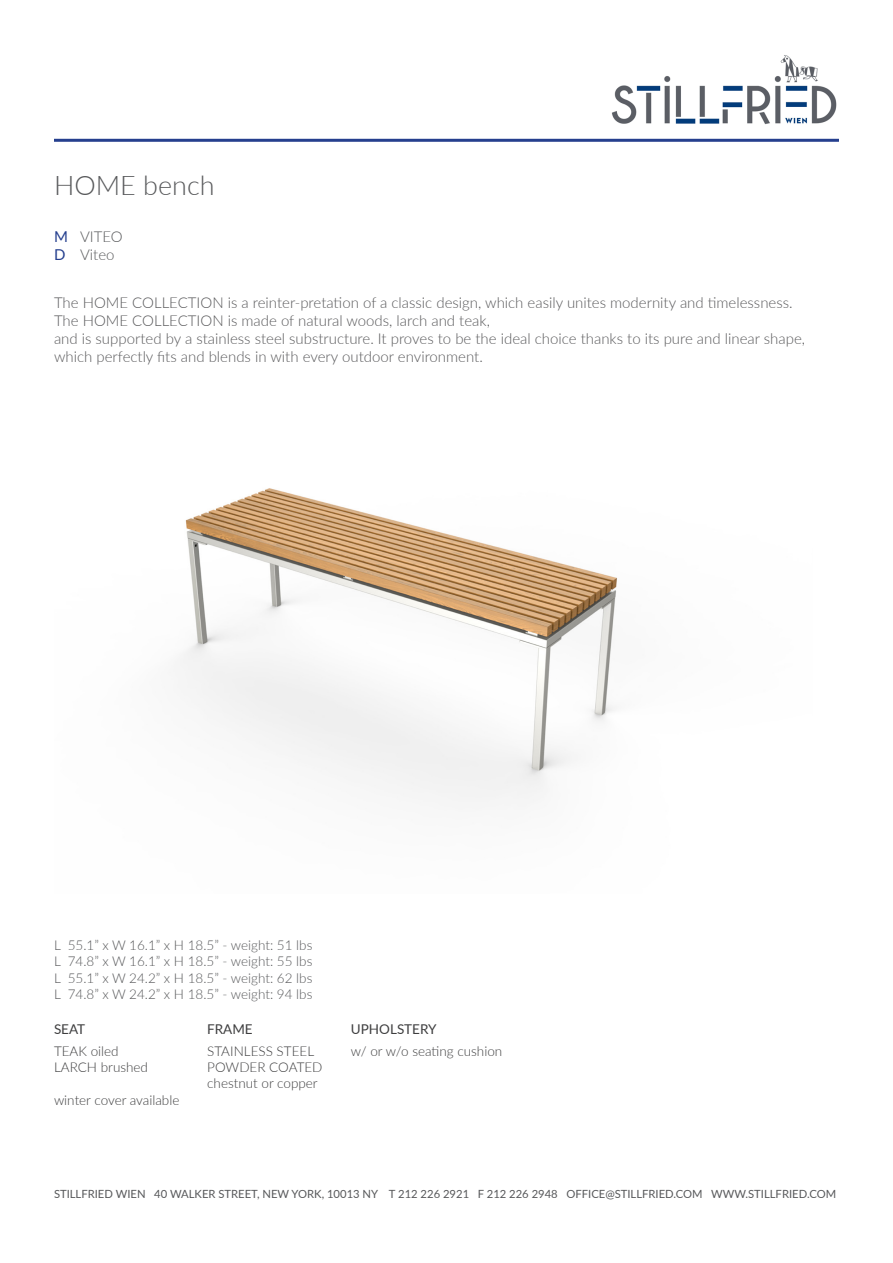
<style>
.page{position:relative;width:893px;height:1263px;background:#fff}
.page>*{position:absolute;margin:0;border:0;box-sizing:border-box;transform-origin:0 0}
.t1{font:300 27px "Lato";color:#58595b}
.t2{font:300 15px/18px "Lato";color:#59595b}
.t3{font:300 15px/18px "Lato";color:#58595b}
.t4{font:15px "Lato";color:#253f8e}
.t5{font:300 13.5px "Lato";color:#57585a}
.t6{font:300 13.5px/16.2px "Lato";color:#3e3e3f}
.t7{font:13.5px "Lato";color:#3e3e3f}
.t8{font:11.25px "Lato";color:#57585a}
</style>
<div class="page">
<img style="left:605px;top:55px;width:234px;height:84px">
<hr style="left:54px;top:139px;width:785px;height:3px;background:#253f8e">
<img style="left:180px;top:488px;width:437px;height:315px">
<p class="t1" style="left:54px;top:167px;width:162px">HOME bench</p>
<p class="t4" style="left:54px;top:226px;width:15px">M</p>
<p class="t4" style="left:54px;top:244px;width:13px">D</p>
<p class="t2" style="left:54px;top:293px;width:740px">The HOME COLLECTION is a reinter-pretation of a classic design, which easily unites modernity and timelessness.</p>
<p class="t2" style="left:54px;top:311px;width:437px">The HOME COLLECTION is made of natural woods, larch and teak,</p>
<p class="t2" style="left:54px;top:329px;width:753px">and is supported by a stainless steel substructure. It proves to be the ideal choice thanks to its pure and linear shape, which perfectly fits and blends in with every outdoor environment.</p>
<p class="t3" style="left:80px;top:227px;width:44px">VITEO<br>Viteo</p>
<p class="t5" style="left:54px;top:936px;width:260px">L 55.1” x W 16.1” x H 18.5” - weight: 51 lbs</p>
<p class="t5" style="left:54px;top:952px;width:260px">L 74.8” x W 16.1” x H 18.5” - weight: 55 lbs</p>
<p class="t5" style="left:54px;top:968px;width:260px">L 55.1” x W 24.2” x H 18.5” - weight: 62 lbs</p>
<p class="t5" style="left:54px;top:984px;width:260px">L 74.8” x W 24.2” x H 18.5” - weight: 94 lbs</p>
<p class="t7" style="left:54px;top:1020px;width:33px">SEAT</p>
<p class="t6" style="left:54px;top:1042px;width:96px">TEAK oiled<br>LARCH brushed</p>
<p class="t6" style="left:54px;top:1091px;width:127px">winter cover available</p>
<p class="t7" style="left:207px;top:1020px;width:47px">FRAME</p>
<p class="t7" style="left:351px;top:1020px;width:87px">UPHOLSTERY</p>
<p class="t6" style="left:366px;top:1029px;width:45px">WHITE<br>BLACK</p>
<p class="t6" style="left:207px;top:1042px;width:117px">STAINLESS STEEL<br>POWDER COATED chestnut or copper</p>
<p class="t6" style="left:351px;top:1042px;width:153px">w/ or w/o seating cushion</p>
<p class="t8" style="left:54px;top:1186px;width:784px">STILLFRIED WIEN 40 WALKER STREET, NEW YORK, 10013 NY T 212 226 2921 F 212 226 2948 OFFICE@STILLFRIED.COM WWW.STILLFRIED.COM</p>
</div>
